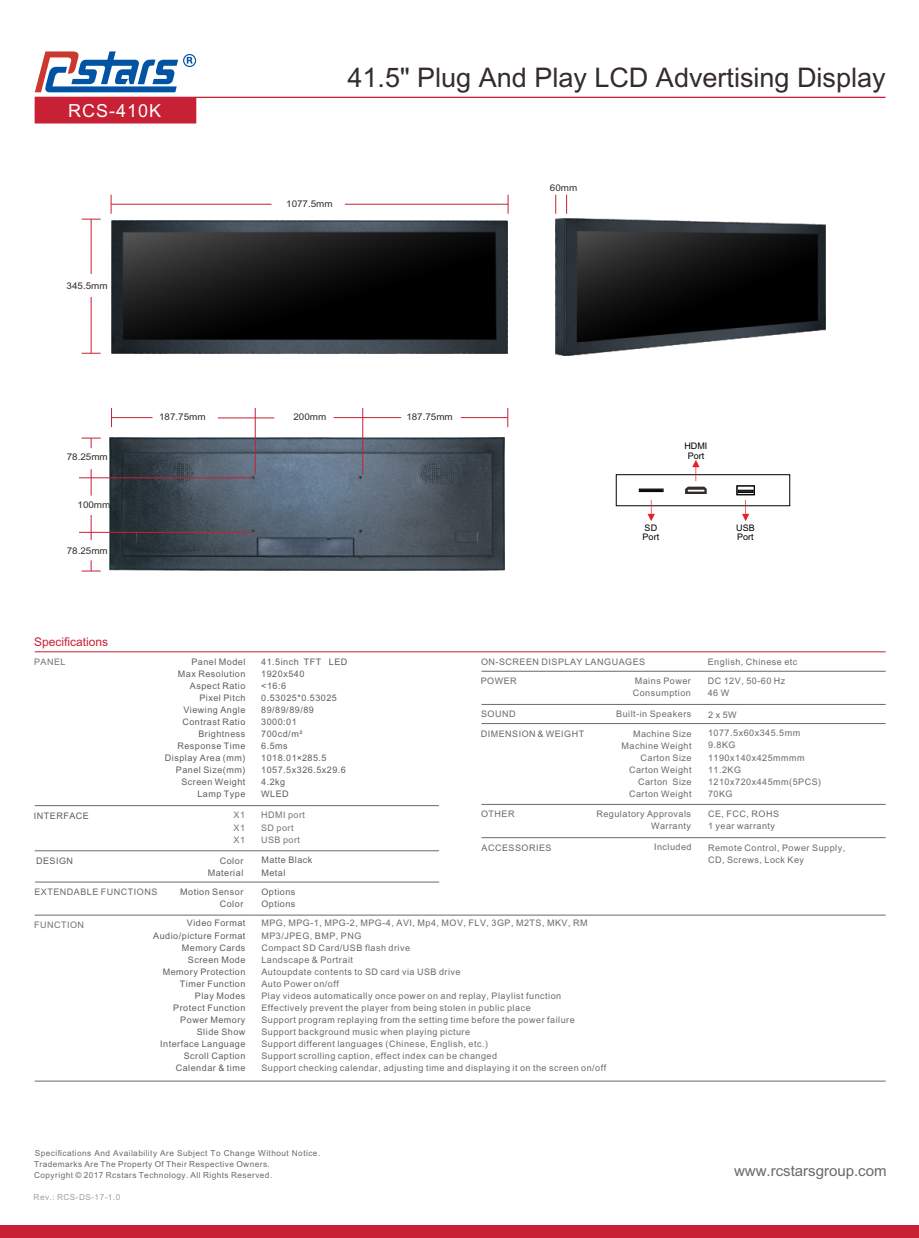
<style>
.page{position:relative;width:919px;height:1238px;background:#fff}
.page>*{position:absolute;margin:0;border:0;box-sizing:border-box;transform-origin:0 0}
.t1{font:27px "Arial Unicode MS";color:#332c2b}
.t2{font:18px "Arial";letter-spacing:.055em;color:#fefefe}
.t3{font:15px "Arial Unicode MS";color:#6b696a}
.t4{font:12px "Arial Unicode MS";color:#c82035}
.t5{font:9.3px "Arial Unicode MS";color:#332c2b;scale:1.06 1}
.t6{font:9px/12px "Arial Unicode MS";letter-spacing:.055em;color:#6b696a}
.t7{font:9px/12px "Arial Unicode MS";letter-spacing:.055em;color:#5f5d5d;text-align:right}
.t8{font:9px/12px "Arial Unicode MS";letter-spacing:.055em;color:#757475;text-align:justify}
.t9{font:9px/9.6px "Arial Unicode MS";color:#000}
.t10{font:8.25px/11.1px "Arial Unicode MS";letter-spacing:.055em;color:#6b696a}
.t11{font:8.25px "Arial Unicode MS";letter-spacing:.055em;color:#a1a1a1}
</style>
<div class="page">
<img style="left:109px;top:438px;width:396px;height:132px">
<img style="left:112px;top:220px;width:395px;height:134px">
<svg style="left:111px;top:408px;width:1px;height:19px"></svg>
<hr style="left:218px;top:417px;width:56px;height:1px;background:#c82035">
<svg style="left:507px;top:408px;width:1px;height:19px"></svg>
<hr style="left:333px;top:417px;width:68px;height:1px;background:#c82035">
<hr style="left:255px;top:408px;width:1px;height:66px;background:#c82035">
<hr style="left:362px;top:408px;width:1px;height:66px;background:#c82035">
<hr style="left:111px;top:417px;width:41px;height:1px;background:#c82035">
<hr style="left:460px;top:417px;width:47px;height:1px;background:#c82035">
<svg style="left:82px;top:437px;width:19px;height:11px"></svg>
<svg style="left:82px;top:560px;width:19px;height:11px"></svg>
<hr style="left:79px;top:477px;width:172px;height:1px;background:#c82035">
<hr style="left:79px;top:532px;width:172px;height:1px;background:#c82035">
<svg style="left:91px;top:515px;width:1px;height:25px"></svg>
<svg style="left:91px;top:469px;width:1px;height:26px"></svg>
<div style="left:0;top:1225px;width:918px;height:12px;background:#c82035"></div>
<svg style="left:35px;top:51px;width:850px;height:72px"></svg>
<svg style="left:111px;top:195px;width:1px;height:19px"></svg>
<hr style="left:111px;top:204px;width:160px;height:1px;background:#c82035">
<svg style="left:507px;top:195px;width:1px;height:19px"></svg>
<hr style="left:345px;top:204px;width:163px;height:1px;background:#c82035">
<svg style="left:82px;top:219px;width:19px;height:1px"></svg>
<hr style="left:91px;top:219px;width:1px;height:55px;background:#c82035">
<svg style="left:555px;top:195px;width:1px;height:19px"></svg>
<svg style="left:566px;top:195px;width:1px;height:19px"></svg>
<svg style="left:82px;top:353px;width:19px;height:1px"></svg>
<hr style="left:91px;top:297px;width:1px;height:56px;background:#c82035">
<img style="left:555px;top:219px;width:270px;height:137px">
<hr style="left:35px;top:651px;width:850px;height:1px;background:#c82035">
<hr style="left:35px;top:805px;width:404px;height:1px;background:#6b696a">
<hr style="left:35px;top:914px;width:850px;height:1px;background:#6b696a">
<hr style="left:35px;top:1080px;width:850px;height:1px;background:#6b696a">
<hr style="left:35px;top:850px;width:404px;height:1px;background:#6b696a">
<hr style="left:35px;top:881px;width:404px;height:1px;background:#6b696a">
<hr style="left:481px;top:671px;width:404px;height:1px;background:#6b696a">
<hr style="left:481px;top:723px;width:404px;height:1px;background:#6b696a">
<hr style="left:481px;top:804px;width:404px;height:1px;background:#6b696a">
<hr style="left:481px;top:837px;width:404px;height:1px;background:#6b696a">
<hr style="left:481px;top:704px;width:404px;height:1px;background:#6b696a">
<div style="left:615px;top:474px;width:175px;height:32px;border:1px solid #000"></div>
<div style="left:736px;top:485px;width:18px;height:10px;border:1px solid #000"></div>
<svg style="left:737px;top:490px;width:16px;height:3px"></svg>
<div style="left:639px;top:489px;width:24px;height:2px;border:1px solid #000"></div>
<div style="left:640px;top:489px;width:22px;height:2px;background:#332c2b;border:1px solid #000"></div>
<svg style="left:685px;top:460px;width:21px;height:34px"></svg>
<svg style="left:647px;top:500px;width:7px;height:21px"></svg>
<svg style="left:742px;top:500px;width:7px;height:21px"></svg>
<h2 class="t2" style="left:68px;top:104px;width:95px">RCS-410K</h2>
<p class="t5" style="left:67px;top:283px;width:40px">345.5mm</p>
<h1 class="t1" style="left:347px;top:67px;width:539px">41.5" Plug And Play LCD Advertising Display</h1>
<p class="t5" style="left:286px;top:200px;width:45px">1077.5mm</p>
<p class="t5" style="left:550px;top:184px;width:27px">60mm</p>
<p class="t5" style="left:67px;top:453px;width:40px">78.25mm</p>
<p class="t5" style="left:78px;top:501px;width:32px">100mm</p>
<p class="t5" style="left:67px;top:547px;width:40px">78.25mm</p>
<h3 class="t4" style="left:34px;top:637px;width:76px">Specifications</h3>
<p class="t5" style="left:159px;top:413px;width:45px">187.75mm</p>
<p class="t5" style="left:293px;top:413px;width:32px">200mm</p>
<p class="t5" style="left:406px;top:413px;width:45px">187.75mm</p>
<p class="t9" style="left:642px;top:523px;width:18px">SD<br>Port</p>
<p class="t9" style="left:684px;top:442px;width:24px;text-align:center">HDMI<br>Port</p>
<p class="t9" style="left:736px;top:523px;width:20px">USB<br>Port</p>
<p class="t8" style="left:34px;top:656px;width:33px">PANEL</p>
<p class="t7" style="left:34px;top:810px;width:56px">INTERFACE</p>
<p class="t7" style="left:165px;top:656px;width:82px">Panel Model<br>Max Resolution<br>Aspect Ratio<br>Pixel Pitch<br>Viewing Angle<br>Contrast Ratio<br>Brightness<br>Response Time<br>Display Area (mm)<br>Panel Size(mm)<br>Screen Weight<br>Lamp Type</p>
<p class="t8" style="left:233px;top:810px;width:13px">X1<br>X1<br>X1</p>
<p class="t8" style="left:261px;top:810px;width:46px;text-align:left">HDMI port<br>SD port<br>USB port</p>
<p class="t7" style="left:261px;top:656px;width:88px;text-align:left">41.5inch TFT LED<br>1920x540<br>&lt;16:6<br>0.53025*0.53025<br>89/89/89/89<br>3000:01<br>700cd/m²<br>6.5ms<br>1018.01×285.5<br>1057.5x326.5x29.6<br>4.2kg<br>WLED</p>
<p class="t7" style="left:36px;top:855px;width:39px">DESIGN</p>
<p class="t7" style="left:208px;top:855px;width:37px">Color<br>Material</p>
<p class="t7" style="left:261px;top:855px;width:53px;text-align:left">Matte Black<br>Metal</p>
<p class="t6" style="left:34px;top:886px;width:125px">EXTENDABLE FUNCTIONS</p>
<p class="t7" style="left:180px;top:886px;width:65px">Motion Sensor<br>Color</p>
<p class="t7" style="left:261px;top:886px;width:36px;text-align:left">Options<br>Options</p>
<p class="t6" style="left:481px;top:656px;width:166px">ON-SCREEN DISPLAY LANGUAGES</p>
<p class="t6" style="left:707px;top:656px;width:91px">English, Chinese etc</p>
<p class="t6" style="left:480px;top:675px;width:37px">POWER</p>
<p class="t6" style="left:632px;top:675px;width:60px">Mains Power<br>Consumption</p>
<p class="t6" style="left:481px;top:709px;width:36px">SOUND</p>
<p class="t6" style="left:616px;top:705px;width:77px;line-height:19.2px;text-align:right">Built-in Speakers<br>Machine Size</p>
<p class="t6" style="left:621px;top:740px;width:72px;text-align:right">Machine Weight<br>Carton Size<br>Carton Weight<br>Carton Size<br>Carton Weight</p>
<p class="t6" style="left:480px;top:728px;width:105px">DIMENSION＆WEIGHT</p>
<p class="t6" style="left:707px;top:676px;width:79px">DC 12V, 50-60 Hz<br>46 W</p>
<p class="t6" style="left:708px;top:709px;width:30px">2 x 5W</p>
<p class="t6" style="left:708px;top:728px;width:115px">1077.5x60x345.5mm<br>9.8KG<br>1190x140x425mmmm<br>11.2KG<br>1210x720x445mm(5PCS)<br>70KG</p>
<p class="t6" style="left:481px;top:808px;width:35px">OTHER</p>
<p class="t6" style="left:481px;top:842px;width:72px">ACCESSORIES</p>
<p class="t6" style="left:654px;top:842px;width:39px">Included</p>
<p class="t6" style="left:596px;top:808px;width:96px;text-align:right">Regulatory Approvals<br>Warranty</p>
<p class="t6" style="left:708px;top:809px;width:73px">CE, FCC, ROHS<br>1 year warranty</p>
<p class="t6" style="left:708px;top:842px;width:139px">Remote Control, Power Supply,<br>CD, Screws, Lock Key</p>
<p class="t8" style="left:34px;top:919px;width:51px">FUNCTION</p>
<p class="t7" style="left:153px;top:918px;width:94px">Video Format<br>Audio/picture Format<br>Memory Cards<br>Screen Mode<br>Memory Protection<br>Timer Function<br>Play Modes<br>Protect Function<br>Power Memory<br>Slide Show<br>Interface Language<br>Scroll Caption<br>Calendar &amp; time</p>
<p class="t6" style="left:261px;top:918px;width:346px">MPG, MPG-1, MPG-2, MPG-4, AVI, Mp4, MOV, FLV, 3GP, M2TS, MKV, RM MP3/JPEG, BMP, PNG<br>Compact SD Card/USB flash drive<br>Landscape &amp; Portrait<br>Autoupdate contents to SD card via USB drive<br>Auto Power on/off<br>Play videos automatically once power on and replay, Playlist function Effectively prevent the player from being stolen in public place<br>Support program replaying from the setting time before the power failure Support background music when playing picture<br>Support different languages (Chinese, English, etc.)<br>Support scrolling caption, effect index can be changed<br>Support checking calendar, adjusting time and displaying it on the screen on/off</p>
<p class="t10" style="left:34px;top:1147px;width:288px">Specifications And Availability Are Subject To Change Without Notice.<br>Trademarks Are The Property Of Their Respective Owners.<br>Copyright © 2017 Rcstars Technology. All Rights Reserved.</p>
<p class="t11" style="left:34px;top:1193px;width:88px">Rev.: RCS-DS-17-1.0</p>
<h3 class="t3" style="left:734px;top:1165px;width:154px">www.rcstarsgroup.com</h3>
</div>
